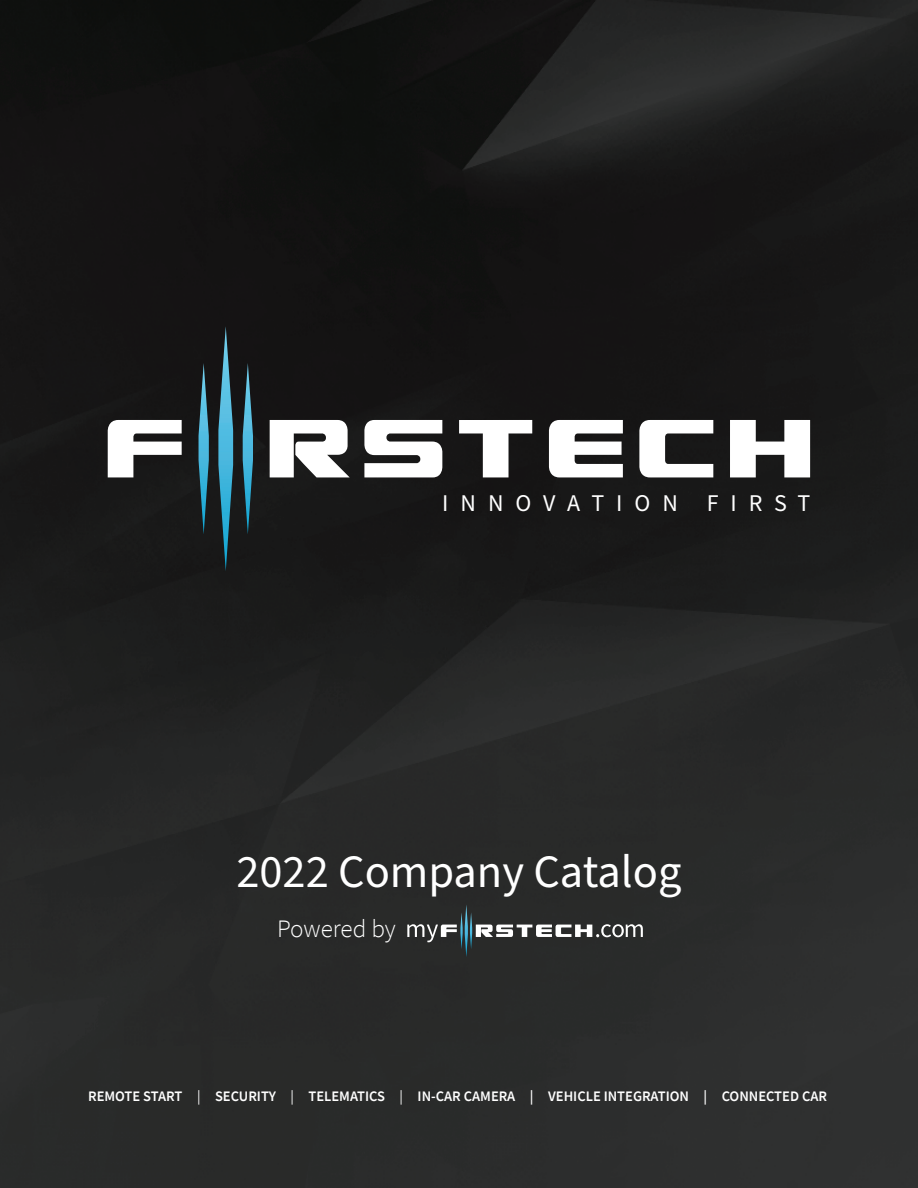
<style>
.page{position:relative;width:918px;height:1188px;background:#fff}
.page>*{position:absolute;margin:0;border:0;box-sizing:border-box;transform-origin:0 0}
.t1{font:46.5px "Source Sans Pro";color:#fff}
.t2{font:300 25.05px "Source Sans Pro";color:#fff}
.t3{font:24px "Source Sans Pro";letter-spacing:.5em;color:#fff}
.t4{font:600 14.55px "Source Sans Pro";color:#fff}
.s1{font-weight:400}
</style>
<div class="page">
<img style="left:0;top:0;width:918px;height:1188px">
<svg style="left:407px;top:904px;width:236px;height:53px;background:#404343"></svg>
<svg style="left:270px;top:420px;width:80px;height:57px"></svg>
<svg style="left:108px;top:420px;width:74px;height:57px"></svg>
<svg style="left:459px;top:420px;width:73px;height:57px"></svg>
<svg style="left:549px;top:420px;width:74px;height:57px"></svg>
<svg style="left:639px;top:420px;width:74px;height:57px"></svg>
<svg style="left:730px;top:420px;width:80px;height:57px"></svg>
<svg style="left:364px;top:420px;width:78px;height:57px"></svg>
<svg style="left:218px;top:326px;width:15px;height:245px;background:#327186"></svg>
<svg style="left:243px;top:363px;width:10px;height:171px;background:#34758c"></svg>
<svg style="left:199px;top:363px;width:10px;height:171px;background:#34758b"></svg>
<p class="t3" style="left:442px;top:487px;width:369px">INNOVATION FIRST</p>
<p class="t1" style="left:236px;top:840px;width:447px">2022 Company Catalog</p>
<p class="t2" style="left:277px;top:913px;width:120px">Powered by</p>
<p class="t4" style="left:88px;top:1086px;width:740px">REMOTE START <span class="s1">|</span> SECURITY <span class="s1">|</span> TELEMATICS <span class="s1">|</span> IN-CAR CAMERA | VEHICLE INTEGRATION | CONNECTED CAR</p>
</div>
